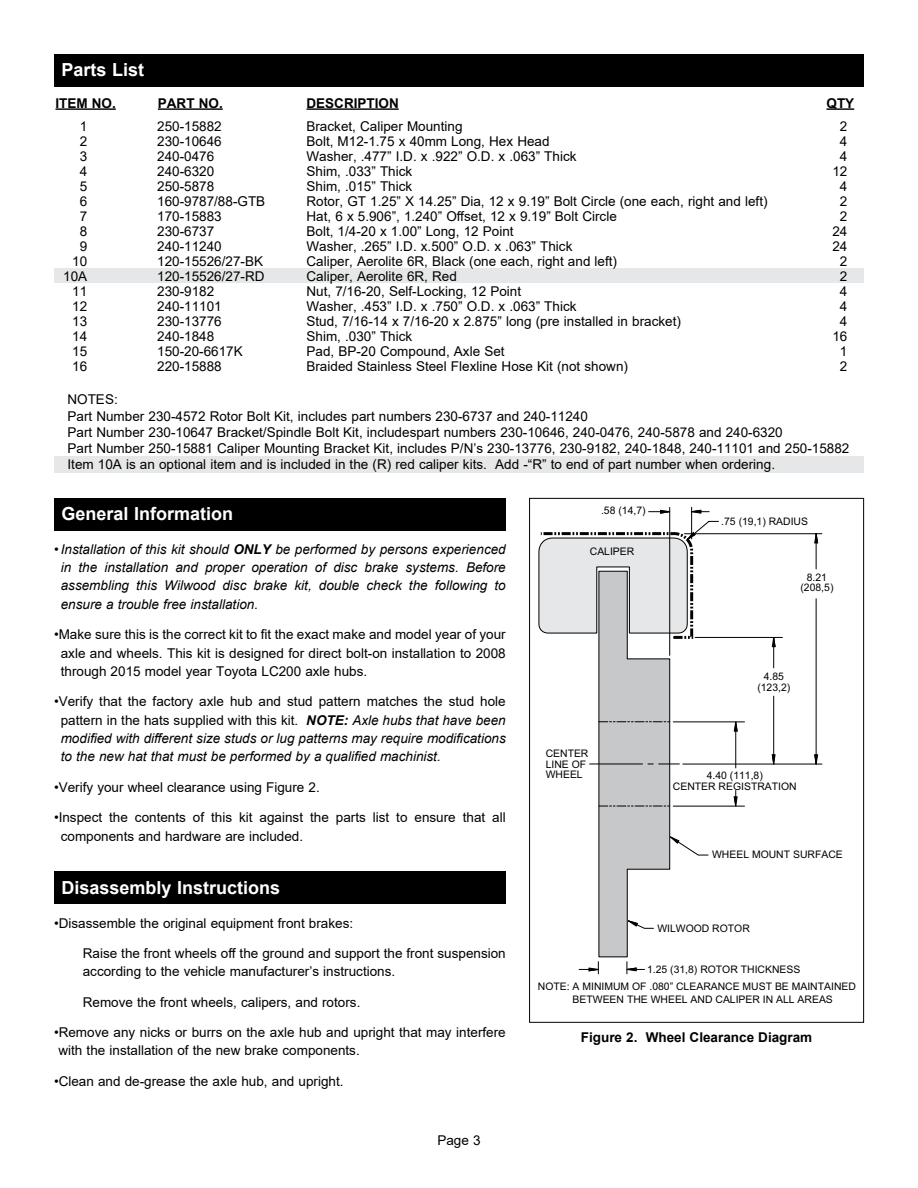
<style>
.page{position:relative;width:918px;height:1188px;background:#fff}
.page>*{position:absolute;margin:0;border:0;box-sizing:border-box;transform-origin:0 0}
.t1{font:700 18px "Arial";color:#fff}
.t2{font:13.5px/15px "Arial";color:#000}
.t3{font:italic 13.5px/18.3px "Arial";color:#000;text-align:justify}
.t4{font:700 13.5px "Arial";color:#000}
.t5{font:10.35px/10.4px "Arial";color:#000;text-align:center}
.s1{font-style:normal}
.s2{font-weight:700}
</style>
<div class="page">
<div style="left:54px;top:268px;width:810px;height:14px;background:#e6e7e8"></div>
<div style="left:54px;top:54px;width:810px;height:32px;background:#000"></div>
<hr style="left:56px;top:108px;width:60px;height:2px;background:#000">
<hr style="left:158px;top:108px;width:65px;height:2px;background:#000">
<hr style="left:306px;top:108px;width:93px;height:2px;background:#000">
<hr style="left:826px;top:108px;width:28px;height:2px;background:#000">
<div style="left:54px;top:456px;width:810px;height:16px;background:#e6e7e8"></div>
<div style="left:54px;top:498px;width:452px;height:32px;background:#000"></div>
<div style="left:54px;top:872px;width:452px;height:32px;background:#000"></div>
<svg style="left:719px;top:534px;width:98px;height:272px"></svg>
<hr style="left:735px;top:730px;width:1px;height:38px;background:#000">
<hr style="left:673px;top:806px;width:72px;height:1px;background:#000">
<hr style="left:673px;top:722px;width:72px;height:1px;background:#000">
<hr style="left:816px;top:534px;width:1px;height:35px;background:#000">
<hr style="left:816px;top:599px;width:1px;height:165px;background:#000">
<hr style="left:684px;top:533px;width:138px;height:1px;background:#000">
<hr style="left:683px;top:764px;width:139px;height:1px;background:#000">
<hr style="left:773px;top:696px;width:1px;height:68px;background:#000">
<hr style="left:773px;top:637px;width:1px;height:31px;background:#000">
<hr style="left:695px;top:637px;width:87px;height:1px;background:#000">
<svg style="left:733px;top:791px;width:5px;height:16px"></svg>
<svg style="left:734px;top:721px;width:4px;height:11px"></svg>
<svg style="left:814px;top:533px;width:4px;height:11px"></svg>
<svg style="left:814px;top:754px;width:4px;height:11px"></svg>
<svg style="left:771px;top:754px;width:5px;height:11px"></svg>
<svg style="left:772px;top:637px;width:4px;height:10px"></svg>
<svg style="left:538px;top:507px;width:181px;height:467px"></svg>
<hr style="left:669px;top:507px;width:1px;height:148px;background:#000">
<h1 class="t1" style="left:62px;top:57px;width:84px">Parts List</h1>
<p class="t4" style="left:56px;top:93px;width:62px">ITEM NO.</p>
<p class="t4" style="left:158px;top:93px;width:66px">PART NO.</p>
<p class="t4" style="left:306px;top:93px;width:94px">DESCRIPTION</p>
<p class="t4" style="left:826px;top:93px;width:29px">QTY</p>
<p class="t2" style="left:157px;top:118px;width:110px">250-15882<br>230-10646<br>240-0476<br>240-6320<br>250-5878<br>160-9787/88-GTB<br>170-15883<br>230-6737<br>240-11240<br>120-15526/27-BK<br>120-15526/27-RD<br>230-9182<br>240-11101<br>230-13776<br>240-1848<br>150-20-6617K<br>220-15888</p>
<p class="t2" style="left:306px;top:118px;width:463px">Bracket, Caliper Mounting<br>Bolt, M12-1.75 x 40mm Long, Hex Head<br>Washer, .477” I.D. x .922” O.D. x .063” Thick<br>Shim, .033” Thick<br>Shim, .015” Thick<br>Rotor, GT 1.25” X 14.25” Dia, 12 x 9.19” Bolt Circle (one each, right and left)<br>Hat, 6 x 5.906”, 1.240” Offset, 12 x 9.19” Bolt Circle<br>Bolt, 1/4-20 x 1.00” Long, 12 Point<br>Washer, .265” I.D. x.500” O.D. x .063” Thick<br>Caliper, Aerolite 6R, Black (one each, right and left)<br>Caliper, Aerolite 6R, Red<br>Nut, 7/16-20, Self-Locking, 12 Point<br>Washer, .453” I.D. x .750” O.D. x .063” Thick<br>Stud, 7/16-14 x 7/16-20 x 2.875” long (pre installed in bracket)<br>Shim, .030” Thick<br>Pad, BP-20 Compound, Axle Set<br>Braided Stainless Steel Flexline Hose Kit (not shown)</p>
<p class="t2" style="left:63px;top:118px;width:26px;text-align:right">1<br>2<br>3<br>4<br>5<br>6<br>7<br>8<br>9<br>10<br>10A<br>11<br>12<br>13<br>14<br>15<br>16</p>
<p class="t2" style="left:832px;top:118px;width:17px;text-align:center">2<br>4<br>4<br>12<br>4<br>2<br>2<br>24<br>24<br>2<br>2<br>4<br>4<br>4<br>16<br>1<br>2</p>
<p class="t2" style="left:68px;top:392px;width:783px;line-height:16.2px">NOTES:<br>Part Number 230-4572 Rotor Bolt Kit, includes part numbers 230-6737 and 240-11240<br>Part Number 230-10647 Bracket/Spindle Bolt Kit, includespart numbers 230-10646, 240-0476, 240-5878 and 240-6320<br>Part Number 250-15881 Caliper Mounting Bracket Kit, includes P/N’s 230-13776, 230-9182, 240-1848, 240-11101 and 250-15882<br>Item 10A is an optional item and is included in the (R) red caliper kits. Add -“R” to end of part number when ordering.</p>
<h1 class="t1" style="left:62px;top:501px;width:173px">General Information</h1>
<p class="t3" style="left:61px;top:540px;width:447px;text-indent:-7px"><span class="s1">•</span>Installation of this kit should <span class="s2">ONLY</span> be performed by persons experienced in the installation and proper operation of disc brake systems. Before assembling this Wilwood disc brake kit, double check the following to ensure a trouble free installation.</p>
<p class="t2" style="left:61px;top:625px;width:447px;line-height:18.3px;text-align:justify;text-indent:-7px">•Make sure this is the correct kit to fit the exact make and model year of your axle and wheels. This kit is designed for direct bolt-on installation to 2008 through 2015 model year Toyota LC200 axle hubs.</p>
<p class="t3" style="left:61px;top:693px;width:447px;text-indent:-7px"><span class="s1">•Verify that the factory axle hub and stud pattern matches the stud hole pattern in the hats supplied with this kit.</span> <span class="s2">NOTE:</span> Axle hubs that have been modified with different size studs or lug patterns may require modifications to the new hat that must be performed by a qualified machinist.</p>
<p class="t2" style="left:54px;top:780px;width:267px">•Verify your wheel clearance using Figure 2.</p>
<p class="t2" style="left:61px;top:808px;width:447px;line-height:18.3px;text-indent:-7px">•Inspect the contents of this kit against the parts list to ensure that all components and hardware are included.</p>
<h1 class="t1" style="left:62px;top:875px;width:220px">Disassembly Instructions</h1>
<p class="t2" style="left:54px;top:915px;width:301px">•Disassemble the original equipment front brakes:</p>
<p class="t2" style="left:83px;top:944px;width:424px;line-height:18.3px">Raise the front wheels off the ground and support the front suspension according to the vehicle manufacturer’s instructions.</p>
<p class="t2" style="left:83px;top:994px;width:279px">Remove the front wheels, calipers, and rotors.</p>
<p class="t2" style="left:58px;top:1023px;width:449px;line-height:18.3px;text-indent:-4px">•Remove any nicks or burrs on the axle hub and upright that may interfere with the installation of the new brake components.</p>
<p class="t2" style="left:54px;top:1073px;width:291px">•Clean and de-grease the axle hub, and upright.</p>
<p class="t2" style="left:437px;top:1133px;width:45px">Page 3</p>
<p class="t5" style="left:601px;top:506px;width:46px">.58 (14,7)</p>
<p class="t5" style="left:590px;top:547px;width:46px">CALIPER</p>
<p class="t5" style="left:721px;top:516px;width:88px">.75 (19,1) RADIUS</p>
<p class="t5" style="left:800px;top:572px;width:34px">8.21 (208,5)</p>
<p class="t5" style="left:546px;top:748px;width:44px;text-align:left">CENTER<br>LINE OF<br>WHEEL</p>
<p class="t5" style="left:757px;top:671px;width:34px">4.85 (123,2)</p>
<p class="t5" style="left:673px;top:770px;width:125px">4.40 (111,8)<br>CENTER REGISTRATION</p>
<p class="t5" style="left:712px;top:850px;width:132px">WHEEL MOUNT SURFACE</p>
<p class="t5" style="left:657px;top:923px;width:94px">WILWOOD ROTOR</p>
<p class="t5" style="left:647px;top:964px;width:155px">1.25 (31,8) ROTOR THICKNESS</p>
<p class="t5" style="left:573px;top:981px;width:285px;line-height:12.5px;text-align:left;text-indent:-35px">NOTE: A MINIMUM OF .080” CLEARANCE MUST BE MAINTAINED<br>BETWEEN THE WHEEL AND CALIPER IN ALL AREAS</p>
<p class="t4" style="left:581px;top:1027px;width:233px">Figure 2. Wheel Clearance Diagram</p>
</div>
